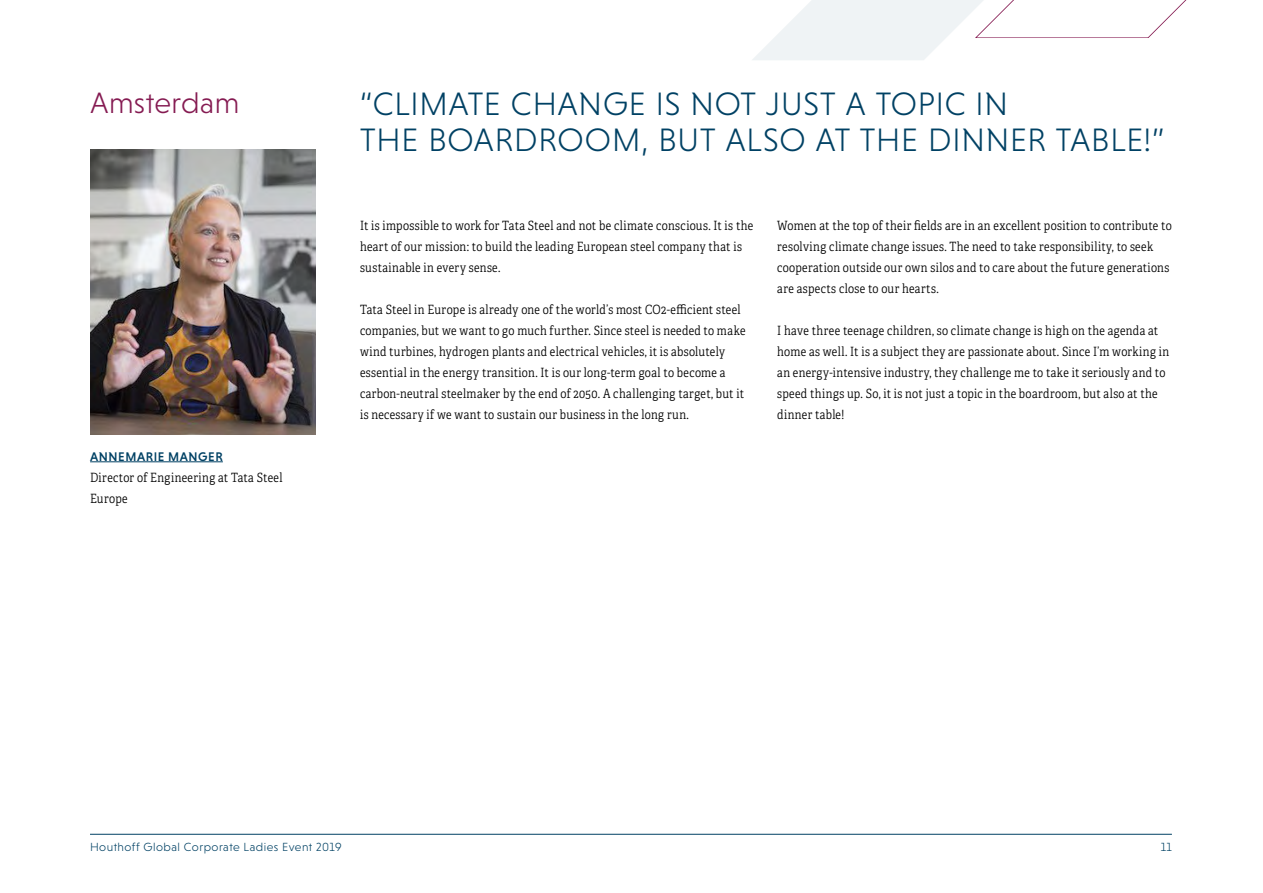
<style>
.page{position:relative;width:1263px;height:893px;background:#fff}
.page>*{position:absolute;margin:0;border:0;box-sizing:border-box;transform-origin:0 0}
.t1{font:300 33px/36px "Niveau Grotesk";letter-spacing:.025em;color:#004164}
.City{font:300 30px "Niveau Grotesk";letter-spacing:.015em;color:#851b52}
.Body_bio_gegevens{font:12.75px/21px "Adelle Condensed Lt";letter-spacing:.025em;color:#000}
.Body_bio{font:500 12.75px "Niveau Grotesk";letter-spacing:.045em;color:#004164}
.t2{font:300 12px "Niveau Grotesk";letter-spacing:.04em;color:#004164}
</style>
<div class="page">
<svg style="left:752px;top:0;width:435px;height:60px"></svg>
<hr style="left:90px;top:834px;width:1082px;height:1px;background:#004164">
<hr style="left:90px;top:461px;width:133px;height:1px;background:#004164">
<img style="left:90px;top:150px;width:225px;height:285px">
<p class="City" style="left:90px;top:85px;width:151px">Amsterdam</p>
<p class="Body_bio" style="left:90px;top:449px;width:134px">ANNEMARIE MANGER</p>
<p class="Body_bio_gegevens" style="left:90px;top:466px;width:194px">Director of Engineering at Tata Steel<br>Europe</p>
<h2 class="t1" style="left:360px;top:85px;width:806px">“CLIMATE CHANGE IS NOT JUST A TOPIC IN<br>THE BOARDROOM, BUT ALSO AT THE DINNER TABLE!”</h2>
<p class="Body_bio_gegevens" style="left:360px;top:214px;width:395px">It is impossible to work for Tata Steel and not be climate conscious. It is the heart of our mission: to build the leading European steel company that is sustainable in every sense.</p>
<p class="Body_bio_gegevens" style="left:360px;top:298px;width:387px">Tata Steel in Europe is already one of the world’s most CO2-efficient steel companies, but we want to go much further. Since steel is needed to make wind turbines, hydrogen plants and electrical vehicles, it is absolutely essential in the energy transition. It is our long-term goal to become a carbon-neutral steelmaker by the end of 2050. A challenging target, but it is necessary if we want to sustain our business in the long run.</p>
<p class="Body_bio_gegevens" style="left:777px;top:214px;width:396px">Women at the top of their fields are in an excellent position to contribute to resolving climate change issues. The need to take responsibility, to seek cooperation outside our own silos and to care about the future generations are aspects close to our hearts.</p>
<p class="Body_bio_gegevens" style="left:777px;top:319px;width:394px">I have three teenage children, so climate change is high on the agenda at home as well. It is a subject they are passionate about. Since I’m working in an energy-intensive industry, they challenge me to take it seriously and to speed things up. So, it is not just a topic in the boardroom, but also at the dinner table!</p>
<p class="t2" style="left:90px;top:840px;width:253px">Houthoff Global Corporate Ladies Event 2019</p>
<p class="t2" style="left:1161px;top:840px;width:13px">11</p>
</div>
